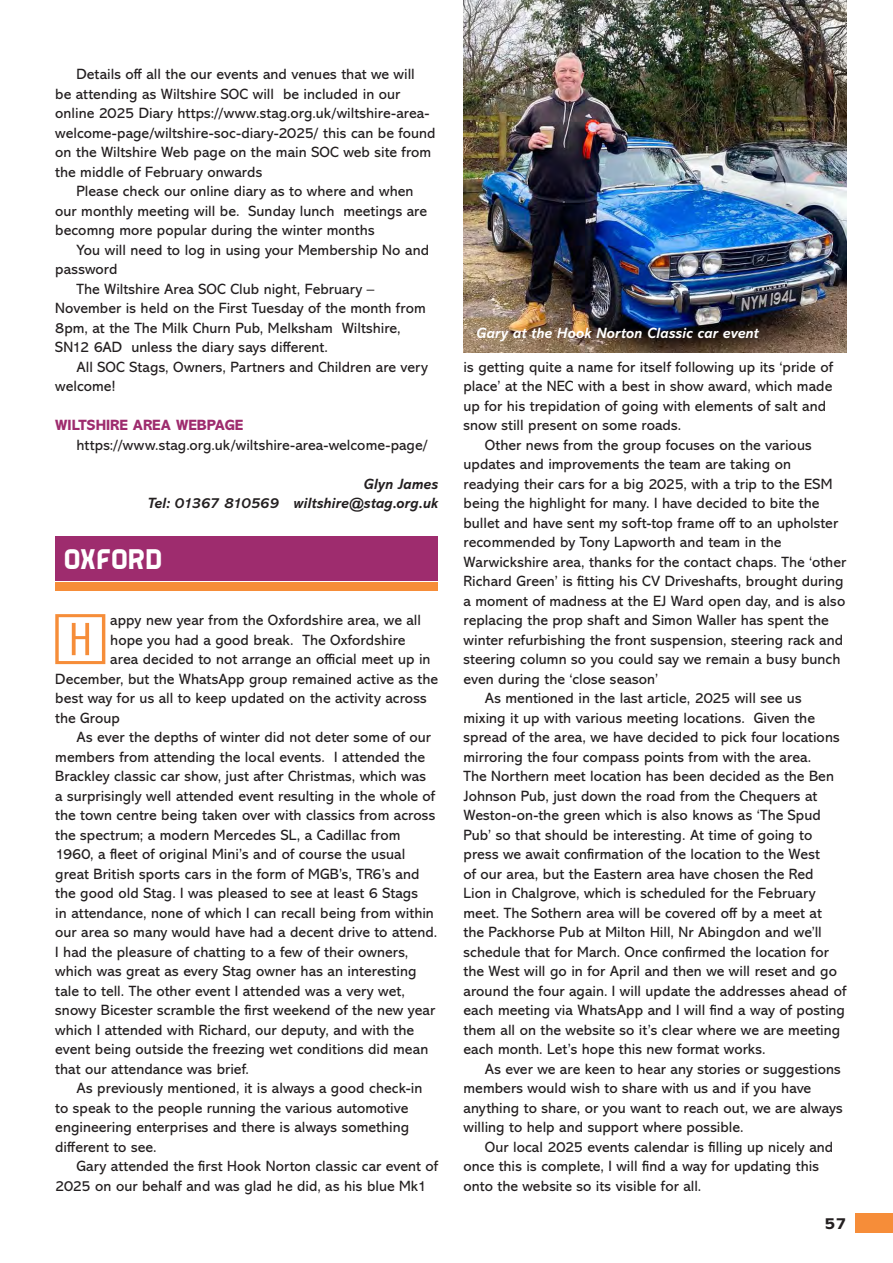
<style>
.page{position:relative;width:893px;height:1263px;background:#fff}
.page>*{position:absolute;margin:0;border:0;box-sizing:border-box;transform-origin:0 0}
.AREA_TEXT_-_Para_1{font:68.25px "Square Frame";color:#f68d39}
.BOX_-_Region_Head{font:33px "Bender Solid";letter-spacing:.005em;color:#fff}
.t1{font:800 16.5px "Abadi MT Pro";color:#231f20}
.TEXT_-_Body{font:15px/19.5px "Abadi MT Pro";letter-spacing:.005em;color:#231f20}
.AREA_TEXT_-_Para_1-2{font:15px "Abadi MT Pro";letter-spacing:.005em;color:#231f20}
.TEXT-_Report_Author{font:italic 700 15px "Abadi MT Pro";color:#231f20}
.TEXT_-_Captions{font:italic 700 15px "Abadi MT Pro";letter-spacing:.005em;color:#fff}
.TEXT_-_Diary_Date_Heading{font:800 15px "Abadi MT Pro";color:#9e2c6e}
</style>
<div class="page">
<div style="left:55px;top:536px;width:383px;height:44px;background:#9e2c6e"></div>
<div style="left:55px;top:582px;width:383px;height:9px;background:#f68d39"></div>
<img style="left:463px;top:0;width:383px;height:352px">
<div style="left:855px;top:1213px;width:38px;height:20px;background:#f68d39"></div>
<p class="TEXT_-_Body" style="left:55px;top:64px;width:382px;text-indent:21px">Details off all the our events and venues that we will<br>be attending as Wiltshire SOC will be included in our online 2025 Diary https://www.stag.org.uk/wiltshire-area&shy;welcome-page/wiltshire-soc-diary-2025/ this can be found on the Wiltshire Web page on the main SOC web site from the middle of February onwards</p>
<p class="TEXT_-_Body" style="left:55px;top:181px;width:373px;text-indent:21px">Please check our online diary as to where and when our monthly meeting will be. Sunday lunch meetings are becomng more popular during the winter months</p>
<p class="TEXT_-_Body" style="left:55px;top:240px;width:375px;text-indent:21px">You will need to log in using your Membership No and password</p>
<p class="TEXT_-_Body" style="left:55px;top:279px;width:372px;text-indent:21px">The Wiltshire Area SOC Club night, February – November is held on the First Tuesday of the month from 8pm, at the The Milk Churn Pub, Melksham Wiltshire, SN12 6AD unless the diary says different.</p>
<p class="TEXT_-_Body" style="left:55px;top:357px;width:374px;text-indent:21px">All SOC Stags, Owners, Partners and Children are very welcome!</p>
<p class="TEXT_-_Diary_Date_Heading" style="left:55px;top:417px;width:190px">WILTSHIRE AREA WEBPAGE</p>
<p class="TEXT_-_Body" style="left:77px;top:435px;width:353px">https://www.stag.org.uk/wiltshire-area-welcome-page/</p>
<p class="TEXT-_Report_Author" style="left:364px;top:475px;width:76px">Glyn James</p>
<p class="TEXT-_Report_Author" style="left:147px;top:495px;width:292px">Tel: 01367 810569 wiltshire@stag.org.uk</p>
<p class="BOX_-_Region_Head" style="left:64px;top:542px;width:100px">OXFORD</p>
<p class="AREA_TEXT_-_Para_1" style="left:51px;top:601px;width:61px">H</p>
<p class="AREA_TEXT_-_Para_1-2" style="left:110px;top:612px;width:312px">appy new year from the Oxfordshire area, we all</p>
<p class="AREA_TEXT_-_Para_1-2" style="left:110px;top:631px;width:297px">hope you had a good break. The Oxfordshire</p>
<p class="AREA_TEXT_-_Para_1-2" style="left:110px;top:651px;width:322px">area decided to not arrange an official meet up in</p>
<p class="AREA_TEXT_-_Para_1-2" style="left:55px;top:670px;width:384px">December, but the WhatsApp group remained active as the</p>
<p class="AREA_TEXT_-_Para_1-2" style="left:55px;top:690px;width:373px">best way for us all to keep updated on the activity across</p>
<p class="AREA_TEXT_-_Para_1-2" style="left:55px;top:709px;width:66px">the Group</p>
<p class="TEXT_-_Body" style="left:55px;top:727px;width:383px;text-indent:21px">As ever the depths of winter did not deter some of our members from attending the local events. I attended the Brackley classic car show, just after Christmas, which was a surprisingly well attended event resulting in the whole of the town centre being taken over with classics from across the spectrum; a modern Mercedes SL, a Cadillac from 1960, a fleet of original Mini’s and of course the usual great British sports cars in the form of MGB’s, TR6’s and the good old Stag. I was pleased to see at least 6 Stags<br>in attendance, none of which I can recall being from within our area so many would have had a decent drive to attend.<br>I had the pleasure of chatting to a few of their owners, which was great as every Stag owner has an interesting tale to tell. The other event I attended was a very wet, snowy Bicester scramble the first weekend of the new year which I attended with Richard, our deputy, and with the event being outside the freezing wet conditions did mean that our attendance was brief.</p>
<p class="TEXT_-_Body" style="left:55px;top:1078px;width:369px;text-indent:21px">As previously mentioned, it is always a good check-in to speak to the people running the various automotive engineering enterprises and there is always something different to see.</p>
<p class="TEXT_-_Body" style="left:55px;top:1156px;width:384px;text-indent:21px">Gary attended the first Hook Norton classic car event of<br>2025 on our behalf and was glad he did, as his blue Mk1</p>
<p class="TEXT_-_Captions" style="left:476px;top:324px;width:284px">Gary at the Hook Norton Classic car event</p>
<p class="TEXT_-_Body" style="left:463px;top:357px;width:371px">is getting quite a name for itself following up its ‘pride of place’ at the NEC with a best in show award, which made up for his trepidation of going with elements of salt and snow still present on some roads.</p>
<p class="TEXT_-_Body" style="left:463px;top:435px;width:384px;text-indent:21px">Other news from the group focuses on the various updates and improvements the team are taking on readying their cars for a big 2025, with a trip to the ESM being the highlight for many. I have decided to bite the bullet and have sent my soft-top frame off to an upholster recommended by Tony Lapworth and team in the Warwickshire area, thanks for the contact chaps. The ‘other Richard Green’ is fitting his CV Driveshafts, brought during a moment of madness at the EJ Ward open day, and is also replacing the prop shaft and Simon Waller has spent the winter refurbishing the front suspension, steering rack and steering column so you could say we remain a busy bunch even during the ‘close season’</p>
<p class="TEXT_-_Body" style="left:463px;top:688px;width:384px;text-indent:21px">As mentioned in the last article, 2025 will see us mixing it up with various meeting locations. Given the spread of the area, we have decided to pick four locations mirroring the four compass points from with the area.<br>The Northern meet location has been decided as the Ben Johnson Pub, just down the road from the Chequers at Weston-on-the green which is also knows as ‘The Spud Pub’ so that should be interesting. At time of going to press we await confirmation of the location to the West<br>of our area, but the Eastern area have chosen the Red<br>Lion in Chalgrove, which is scheduled for the February meet. The Sothern area will be covered off by a meet at<br>the Packhorse Pub at Milton Hill, Nr Abingdon and we’ll schedule that for March. Once confirmed the location for the West will go in for April and then we will reset and go around the four again. I will update the addresses ahead of each meeting via WhatsApp and I will find a way of posting them all on the website so it’s clear where we are meeting each month. Let’s hope this new format works.</p>
<p class="TEXT_-_Body" style="left:463px;top:1059px;width:381px;text-indent:21px">As ever we are keen to hear any stories or suggestions members would wish to share with us and if you have anything to share, or you want to reach out, we are always willing to help and support where possible.</p>
<p class="TEXT_-_Body" style="left:463px;top:1137px;width:371px;text-indent:21px">Our local 2025 events calendar is filling up nicely and once this is complete, I will find a way for updating this onto the website so its visible for all.</p>
<p class="t1" style="left:824px;top:1214px;width:23px">57</p>
</div>
